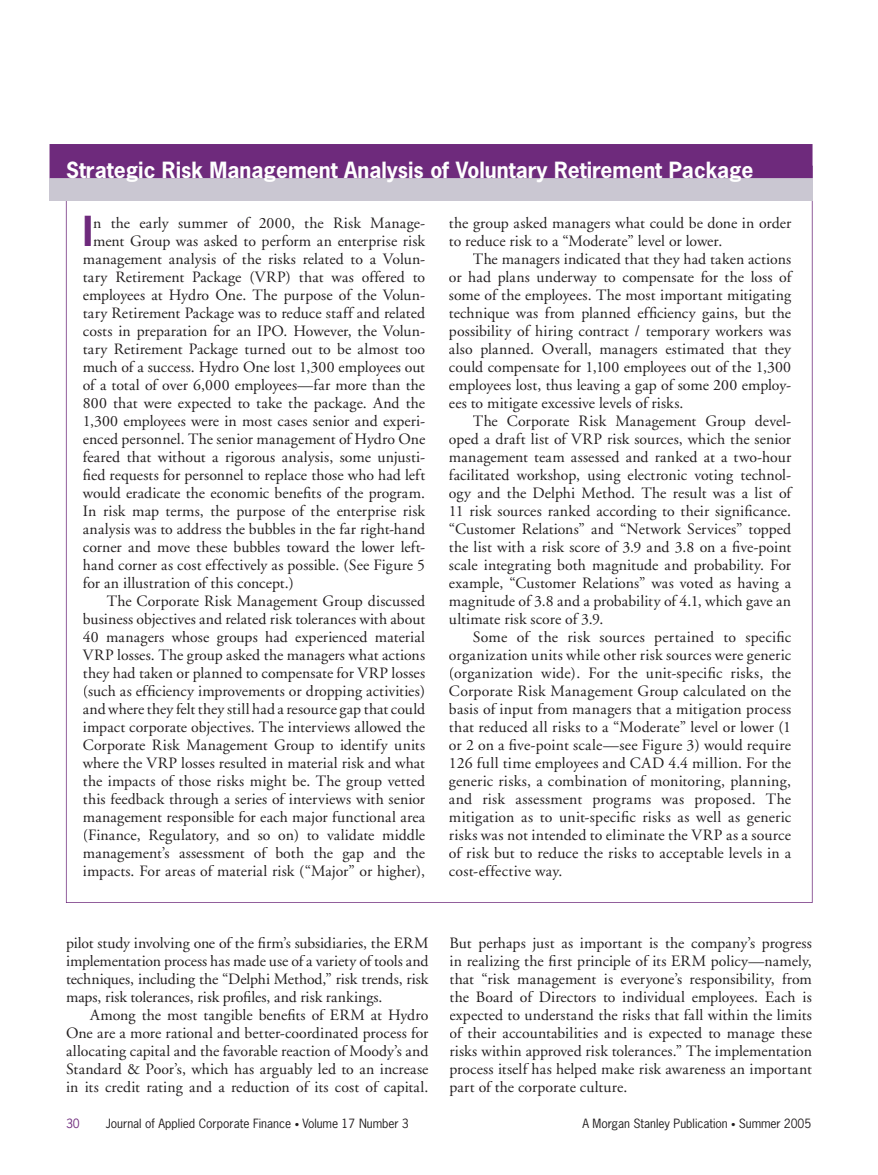
<style>
.page{position:relative;width:878px;height:1175px;background:#fff}
.page>*{position:absolute;margin:0;border:0;box-sizing:border-box;transform-origin:0 0}
.t1{font:700 38.85px "News Gothic";color:#6e2a7c}
.t2{font:700 21px "News Gothic";color:#fff}
.t3{font:15.75px/18px "Adobe Garamond";letter-spacing:.005em;color:#231f20;text-align:justify}
.t4{font:12px "News Gothic";color:#231f20}
.t5{font:12px "News Gothic";color:#6e2a7c}
.s1{font-size:9px}
</style>
<div class="page">
<div style="left:50px;top:178px;width:762px;height:23px;background:#cac7d2"></div>
<div style="left:50px;top:144px;width:762px;height:34px;background:#6e2a7c"></div>
<h2 class="t2" style="left:66px;top:156px;width:688px">Strategic Risk Management Analysis of Voluntary Retirement Package</h2>
<h1 class="t1" style="left:83px;top:206px;width:12px">I</h1>
<p class="t3" style="left:93px;top:214px;width:333px">n the early summer of 2000, the Risk Manage-</p>
<p class="t3" style="left:93px;top:232px;width:333px">ment Group was asked to perform an enterprise risk</p>
<p class="t3" style="left:83px;top:250px;width:344px">management analysis of the risks related to a Volun-</p>
<p class="t3" style="left:83px;top:268px;width:344px">tary Retirement Package (VRP) that was offered to</p>
<p class="t3" style="left:83px;top:286px;width:344px">employees at Hydro One. The purpose of the Volun-</p>
<p class="t3" style="left:83px;top:304px;width:344px">tary Retirement Package was to reduce staff and related</p>
<p class="t3" style="left:83px;top:322px;width:344px">costs in preparation for an IPO. However, the Volun-</p>
<p class="t3" style="left:83px;top:340px;width:344px">tary Retirement Package turned out to be almost too</p>
<p class="t3" style="left:83px;top:358px;width:344px">much of a success. Hydro One lost 1,300 employees out</p>
<p class="t3" style="left:83px;top:376px;width:344px">of a total of over 6,000 employees—far more than the</p>
<p class="t3" style="left:83px;top:394px;width:344px">800 that were expected to take the package. And the</p>
<p class="t3" style="left:83px;top:412px;width:344px">1,300 employees were in most cases senior and experi-</p>
<p class="t3" style="left:83px;top:430px;width:344px">enced personnel. The senior management of Hydro One</p>
<p class="t3" style="left:83px;top:448px;width:344px">feared that without a rigorous analysis, some unjusti-</p>
<p class="t3" style="left:83px;top:466px;width:344px">fied requests for personnel to replace those who had left</p>
<p class="t3" style="left:83px;top:484px;width:344px">would eradicate the economic benefits of the program.</p>
<p class="t3" style="left:83px;top:502px;width:344px">In risk map terms, the purpose of the enterprise risk</p>
<p class="t3" style="left:83px;top:520px;width:344px">analysis was to address the bubbles in the far right-hand</p>
<p class="t3" style="left:83px;top:538px;width:344px">corner and move these bubbles toward the lower left-</p>
<p class="t3" style="left:83px;top:556px;width:344px">hand corner as cost effectively as possible. (See Figure 5</p>
<p class="t3" style="left:83px;top:574px;width:213px">for an illustration of this concept.)</p>
<p class="t3" style="left:107px;top:592px;width:320px">The Corporate Risk Management Group discussed</p>
<p class="t3" style="left:83px;top:610px;width:344px">business objectives and related risk tolerances with about</p>
<p class="t3" style="left:83px;top:628px;width:344px">40 managers whose groups had experienced material</p>
<p class="t3" style="left:83px;top:646px;width:344px">VRP losses. The group asked the managers what actions</p>
<p class="t3" style="left:83px;top:664px;width:344px">they had taken or planned to compensate for VRP losses</p>
<p class="t3" style="left:83px;top:682px;width:344px">(such as efficiency improvements or dropping activities)</p>
<p class="t3" style="left:83px;top:700px;width:344px">and where they felt they still had a resource gap that could</p>
<p class="t3" style="left:83px;top:718px;width:344px">impact corporate objectives. The interviews allowed the</p>
<p class="t3" style="left:83px;top:736px;width:344px">Corporate Risk Management Group to identify units</p>
<p class="t3" style="left:83px;top:754px;width:344px">where the VRP losses resulted in material risk and what</p>
<p class="t3" style="left:83px;top:772px;width:344px">the impacts of those risks might be. The group vetted</p>
<p class="t3" style="left:83px;top:790px;width:344px">this feedback through a series of interviews with senior</p>
<p class="t3" style="left:83px;top:808px;width:344px">management responsible for each major functional area</p>
<p class="t3" style="left:83px;top:826px;width:344px">(Finance, Regulatory, and so on) to validate middle</p>
<p class="t3" style="left:83px;top:844px;width:344px">management’s assessment of both the gap and the</p>
<p class="t3" style="left:83px;top:862px;width:344px">impacts. For areas of material risk (“Major” or higher),</p>
<p class="t3" style="left:449px;top:214px;width:344px">the group asked managers what could be done in order to reduce risk to a “Moderate” level or lower.</p>
<p class="t3" style="left:449px;top:250px;width:344px;text-indent:24px">The managers indicated that they had taken actions or had plans underway to compensate for the loss of some of the employees. The most important mitigating technique was from planned efficiency gains, but the possibility of hiring contract / temporary workers was also planned. Overall, managers estimated that they could compensate for 1,100 employees out of the 1,300 employees lost, thus leaving a gap of some 200 employ&shy;ees to mitigate excessive levels of risks.</p>
<p class="t3" style="left:449px;top:412px;width:344px;text-indent:24px">The Corporate Risk Management Group devel&shy;oped a draft list of VRP risk sources, which the senior management team assessed and ranked at a two-hour facilitated workshop, using electronic voting technol&shy;ogy and the Delphi Method. The result was a list of 11 risk sources ranked according to their significance. “Customer Relations” and “Network Services” topped the list with a risk score of 3.9 and 3.8 on a five-point scale integrating both magnitude and probability. For example, “Customer Relations” was voted as having a magnitude of 3.8 and a probability of 4.1, which gave an ultimate risk score of 3.9.</p>
<p class="t3" style="left:449px;top:628px;width:344px;text-indent:24px">Some of the risk sources pertained to specific organization units while other risk sources were generic (organization wide). For the unit-specific risks, the Corporate Risk Management Group calculated on the basis of input from managers that a mitigation process that reduced all risks to a “Moderate” level or lower (1 or 2 on a five-point scale—see Figure 3) would require 126 full time employees and CAD 4.4 million. For the generic risks, a combination of monitoring, planning, and risk assessment programs was proposed. The mitigation as to unit-specific risks as well as generic risks was not intended to eliminate the VRP as a source of risk but to reduce the risks to acceptable levels in a cost-effective way.</p>
<p class="t3" style="left:66px;top:934px;width:364px">pilot study involving one of the firm’s subsidiaries, the ERM implementation process has made use of a variety of tools and techniques, including the “Delphi Method,” risk trends, risk maps, risk tolerances, risk profiles, and risk rankings.</p>
<p class="t3" style="left:66px;top:1006px;width:364px;text-indent:24px">Among the most tangible benefits of ERM at Hydro One are a more rational and better-coordinated process for allocating capital and the favorable reaction of Moody’s and Standard &amp; Poor’s, which has arguably led to an increase in its credit rating and a reduction of its cost of capital.</p>
<p class="t3" style="left:449px;top:934px;width:364px">But perhaps just as important is the company’s progress in realizing the first principle of its ERM policy—namely, that “risk management is everyone’s responsibility, from the Board of Directors to individual employees. Each is expected to understand the risks that fall within the limits of their accountabilities and is expected to manage these risks within approved risk tolerances.” The implementation process itself has helped make risk awareness an important part of the corporate culture.</p>
<p class="t5" style="left:66px;top:1116px;width:15px">30</p>
<p class="t4" style="left:106px;top:1116px;width:304px">Journal of Applied Corporate Finance <span class="s1">•</span> Volume 17 Number 3</p>
<p class="t4" style="left:582px;top:1116px;width:230px">A Morgan Stanley Publication <span class="s1">•</span> Summer 2005</p>
</div>
